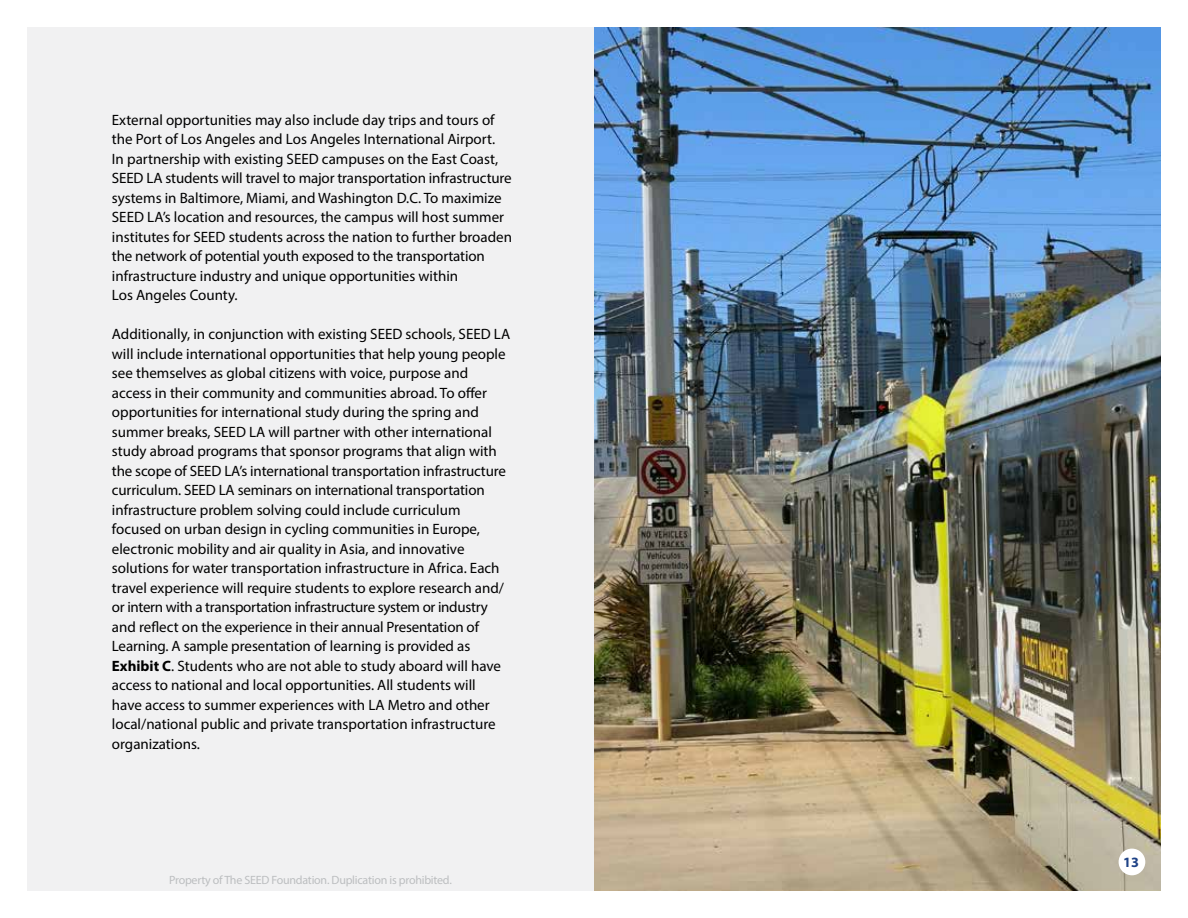
<style>
.page{position:relative;width:1188px;height:918px;background:#fff}
.page>*{position:absolute;margin:0;border:0;box-sizing:border-box;transform-origin:0 0}
.t1{font:15px/19.5px "Myriad Pro";color:#000}
.t2{font:700 14.25px "Myriad Pro";color:#1e4286}
.t3{font:12px "Myriad Pro";letter-spacing:-.02em;color:#bcbec0}
.s1{font-weight:700}
</style>
<div class="page">
<div style="left:27px;top:27px;width:567px;height:864px;background:#f1f1f2"></div>
<img style="left:594px;top:27px;width:567px;height:864px">
<div style="left:1119px;top:849px;width:26px;height:26px;background:#fff;border-radius:50%"></div>
<p class="t1" style="left:112px;top:110px;width:402px">External opportunities may also include day trips and tours of the Port of Los Angeles and Los Angeles International Airport.<br>In partnership with existing SEED campuses on the East Coast, SEED LA students will travel to major transportation infrastructure systems in Baltimore, Miami, and Washington D.C. To maximize SEED LA’s location and resources, the campus will host summer institutes for SEED students across the nation to further broaden the network of potential youth exposed to the transportation infrastructure industry and unique opportunities within<br>Los Angeles County.</p>
<p class="t1" style="left:112px;top:324px;width:400px">Additionally, in conjunction with existing SEED schools, SEED LA will include international opportunities that help young people see themselves as global citizens with voice, purpose and access in their community and communities abroad. To offer opportunities for international study during the spring and summer breaks, SEED LA will partner with other international study abroad programs that sponsor programs that align with the scope of SEED LA’s international transportation infrastructure curriculum. SEED LA seminars on international transportation infrastructure problem solving could include curriculum focused on urban design in cycling communities in Europe, electronic mobility and air quality in Asia, and innovative solutions for water transportation infrastructure in Africa. Each travel experience will require students to explore research and/ or intern with a transportation infrastructure system or industry and reflect on the experience in their annual Presentation of Learning. A sample presentation of learning is provided as <span class="s1">Exhibit C</span>. Students who are not able to study aboard will have access to national and local opportunities. All students will<br>have access to summer experiences with LA Metro and other local/national public and private transportation infrastructure organizations.</p>
<p class="t3" style="left:169px;top:872px;width:284px">Property of The SEED Foundation. Duplication is prohibited.</p>
<p class="t2" style="left:1123px;top:853px;width:17px">13</p>
</div>
